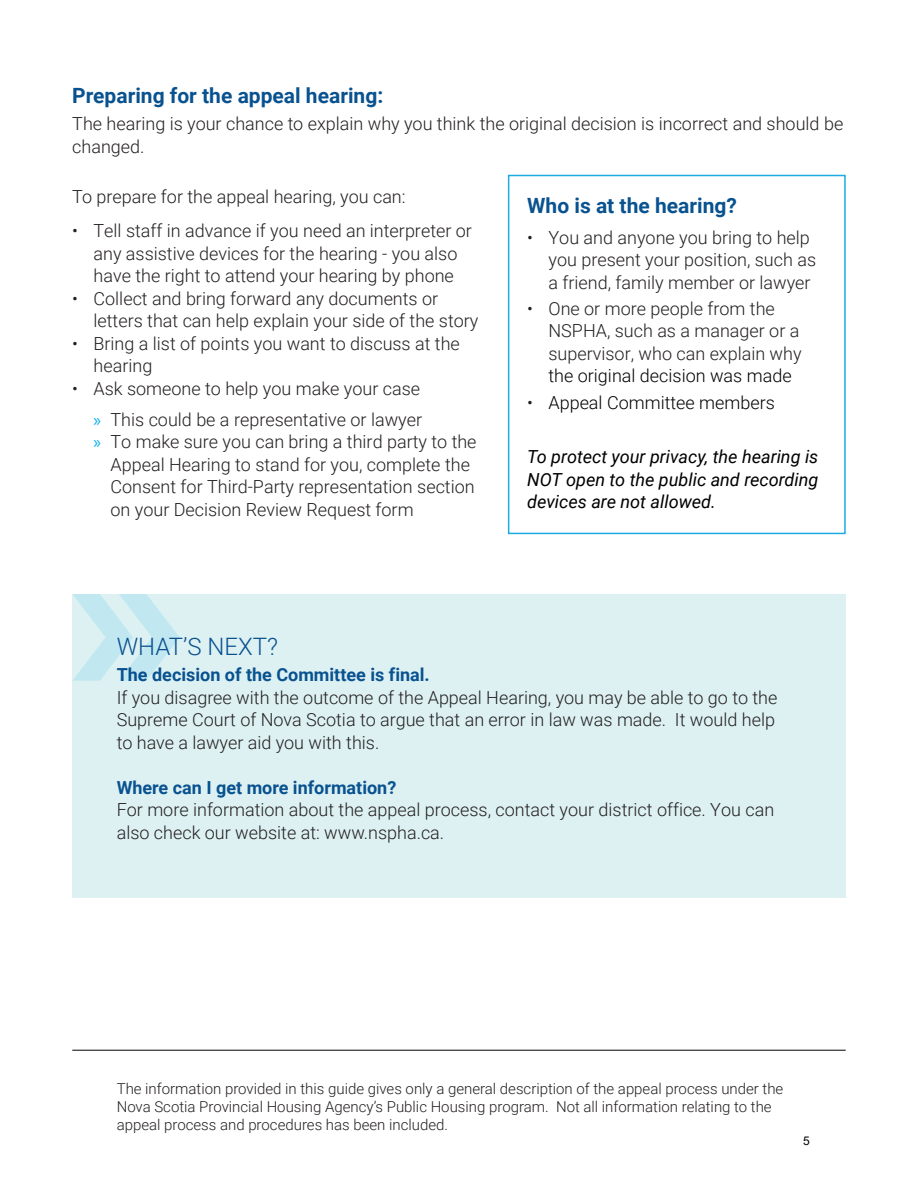
<style>
.page{position:relative;width:918px;height:1188px;background:#fff}
.page>*{position:absolute;margin:0;border:0;box-sizing:border-box;transform-origin:0 0}
.t1{font:300 24px "Roboto";color:#095290}
.t2{font:700 21px "Roboto";color:#095290}
.t3{font:300 18px/22.5px "Roboto";color:#231f20}
.t4{font:italic 18px/22.5px "Roboto";color:#000001;text-align:justify}
.t5{font:700 18px "Roboto";color:#095290}
.t6{font:300 18px "Roboto";color:#000001}
.t7{font:300 15px/18px "Roboto";color:#231f20}
.t8{font:12px "Arial";color:#000}
.s1{font-family:"Myriad Pro";font-weight:400;color:#00aeef}
.s2{color:#231f20}
</style>
<div class="page">
<div style="left:72px;top:594px;width:774px;height:304px;background:#ddf1f3"></div>
<div style="left:508px;top:175px;width:338px;height:359px;border:2px solid #1cabe2"></div>
<svg style="left:73px;top:594px;width:107px;height:87px"></svg>
<hr style="left:72px;top:1050px;width:774px;height:1px;background:#231f20">
<p class="t2" style="left:72px;top:81px;width:312px">Preparing for the appeal hearing:</p>
<p class="t3" style="left:72px;top:112px;width:773px">The hearing is your chance to explain why you think the original decision is incorrect and should be changed.</p>
<p class="t3" style="left:72px;top:184px;width:335px">To prepare for the appeal hearing, you can:</p>
<p class="t3" style="left:72px;top:219px;width:401px;text-align:center">• Tell staff in advance if you need an interpreter or any assistive devices for the hearing - you also have the right to attend your hearing by phone</p>
<p class="t3" style="left:94px;top:287px;width:387px;text-indent:-21px">• Collect and bring forward any documents or letters that can help explain your side of the story</p>
<p class="t3" style="left:94px;top:332px;width:368px;text-indent:-21px">• Bring a list of points you want to discuss at the hearing</p>
<p class="t3" style="left:72px;top:372px;width:351px;line-height:31px;text-align:right">• Ask someone to help you make your case <span class="s1">»</span> This could be a representative or lawyer</p>
<p class="t3" style="left:111px;top:430px;width:368px;text-indent:-17px"><span class="s1">»</span> To make sure you can bring a third party to the Appeal Hearing to stand for you, complete the Consent for Third-Party representation section on your Decision Review Request form</p>
<p class="t2" style="left:527px;top:191px;width:211px">Who is at the hearing?</p>
<p class="t3" style="left:548px;top:225px;width:269px;text-indent:-21px">• You and anyone you bring to help you present your position, such as a friend, family member or lawyer</p>
<p class="t3" style="left:548px;top:297px;width:255px;text-indent:-21px">• One or more people from the<br>NSPHA, such as a manager or a supervisor, who can explain why</p>
<p class="t6" style="left:548px;top:363px;width:245px">the original decision was made</p>
<p class="t6" style="left:527px;top:390px;width:249px"><span class="s2">•</span> Appeal Committee members</p>
<p class="t4" style="left:527px;top:445px;width:293px">To protect your privacy, the hearing is NOT open to the public and recording devices are not allowed.</p>
<h1 class="t1" style="left:117px;top:629px;width:163px">WHAT’S NEXT?</h1>
<p class="t5" style="left:117px;top:662px;width:315px">The decision of the Committee is final.</p>
<p class="t3" style="left:117px;top:685px;width:662px">If you disagree with the outcome of the Appeal Hearing, you may be able to go to the<br>Supreme Court of Nova Scotia to argue that an error in law was made. It would help to have a lawyer aid you with this.</p>
<p class="t5" style="left:117px;top:775px;width:281px">Where can I get more information?</p>
<p class="t3" style="left:117px;top:798px;width:659px">For more information about the appeal process, contact your district office. You can also check our website at: www.nspha.ca.</p>
<p class="t7" style="left:117px;top:1079px;width:668px">The information provided in this guide gives only a general description of the appeal process under the<br>Nova Scotia Provincial Housing Agency’s Public Housing program. Not all information relating to the appeal process and procedures has been included.</p>
<p class="t8" style="left:803px;top:1132px;width:8px">5</p>
</div>
